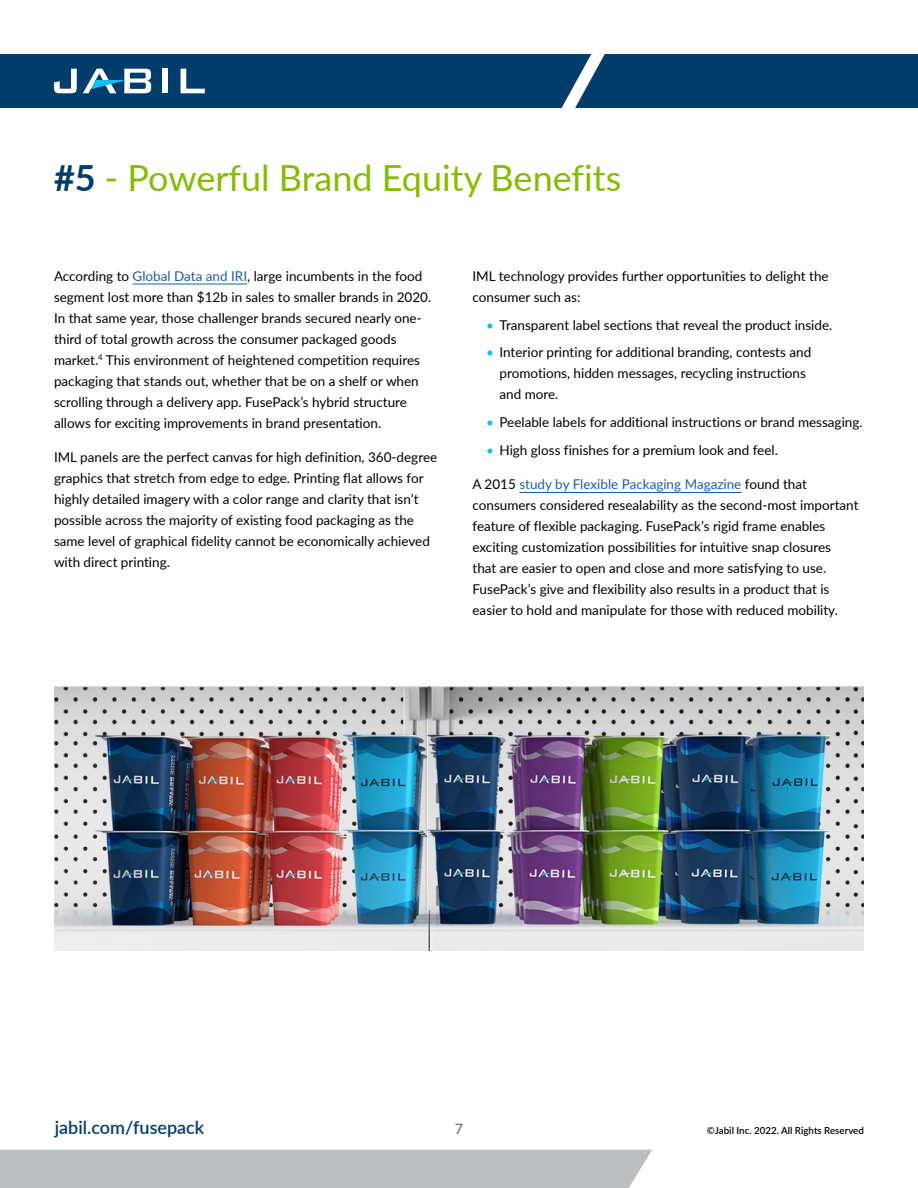
<style>
.page{position:relative;width:918px;height:1188px;background:#fff}
.page>*{position:absolute;margin:0;border:0;box-sizing:border-box;transform-origin:0 0}
.t1{font:36px "Lato";color:#84bd00}
.t2{font:600 18px "Lato";color:#003d6b}
.t3{font:14.25px "Lato";color:#60605b}
.t4{font:13.5px/21px "Lato";color:#000}
.t5{font:600 9.75px "Lato";color:#000}
.s1{font-weight:700;color:#003d6b}
.s2{color:#215e9e}
.s3{color:#15bef0}
</style>
<div class="page">
<div style="left:0;top:1150px;width:652px;height:38px;background:#bcbec0"></div>
<div style="left:0;top:54px;width:918px;height:54px;background:#003d6b"></div>
<hr style="left:133px;top:284px;width:114px;height:1px;background:#215e9e">
<hr style="left:519px;top:492px;width:222px;height:1px;background:#215e9e">
<img style="left:54px;top:687px;width:810px;height:263px">
<h1 class="t1" style="left:54px;top:152px;width:569px"><span class="s1">#5</span> - Powerful Brand Equity Benefits</h1>
<p class="t4" style="left:54px;top:265px;width:379px">According to <span class="s2">Global Data and IRI</span>, large incumbents in the food segment lost more than $12b in sales to smaller brands in 2020.<br>In that same year, those challenger brands secured nearly one&shy;third of total growth across the consumer packaged goods market.<sup>4</sup> This environment of heightened competition requires packaging that stands out, whether that be on a shelf or when scrolling through a delivery app. FusePack’s hybrid structure allows for exciting improvements in brand presentation.</p>
<p class="t4" style="left:54px;top:446px;width:385px">IML panels are the perfect canvas for high definition, 360-degree graphics that stretch from edge to edge. Printing flat allows for highly detailed imagery with a color range and clarity that isn’t possible across the majority of existing food packaging as the same level of graphical fidelity cannot be economically achieved with direct printing.</p>
<p class="t4" style="left:473px;top:265px;width:358px">IML technology provides further opportunities to delight the consumer such as:</p>
<p class="t4" style="left:486px;top:314px;width:348px"><span class="s3">•</span> Transparent label sections that reveal the product inside.</p>
<p class="t4" style="left:500px;top:341px;width:313px;text-indent:-14px"><span class="s3">•</span> Interior printing for additional branding, contests and promotions, hidden messages, recycling instructions and more.</p>
<p class="t4" style="left:486px;top:411px;width:378px"><span class="s3">•</span> Peelable labels for additional instructions or brand messaging.</p>
<p class="t4" style="left:486px;top:439px;width:293px"><span class="s3">•</span> High gloss finishes for a premium look and feel.</p>
<p class="t4" style="left:473px;top:473px;width:388px">A 2015 <span class="s2">study by Flexible Packaging Magazine</span> found that consumers considered resealability as the second-most important feature of flexible packaging. FusePack’s rigid frame enables exciting customization possibilities for intuitive snap closures<br>that are easier to open and close and more satisfying to use.<br>FusePack’s give and flexibility also results in a product that is easier to hold and manipulate for those with reduced mobility.</p>
<h2 class="t2" style="left:55px;top:1114px;width:151px">jabil.com/fusepack</h2>
<p class="t3" style="left:455px;top:1119px;width:10px">7</p>
<p class="t5" style="left:707px;top:1123px;width:159px">©Jabil Inc. 2022. All Rights Reserved</p>
</div>
